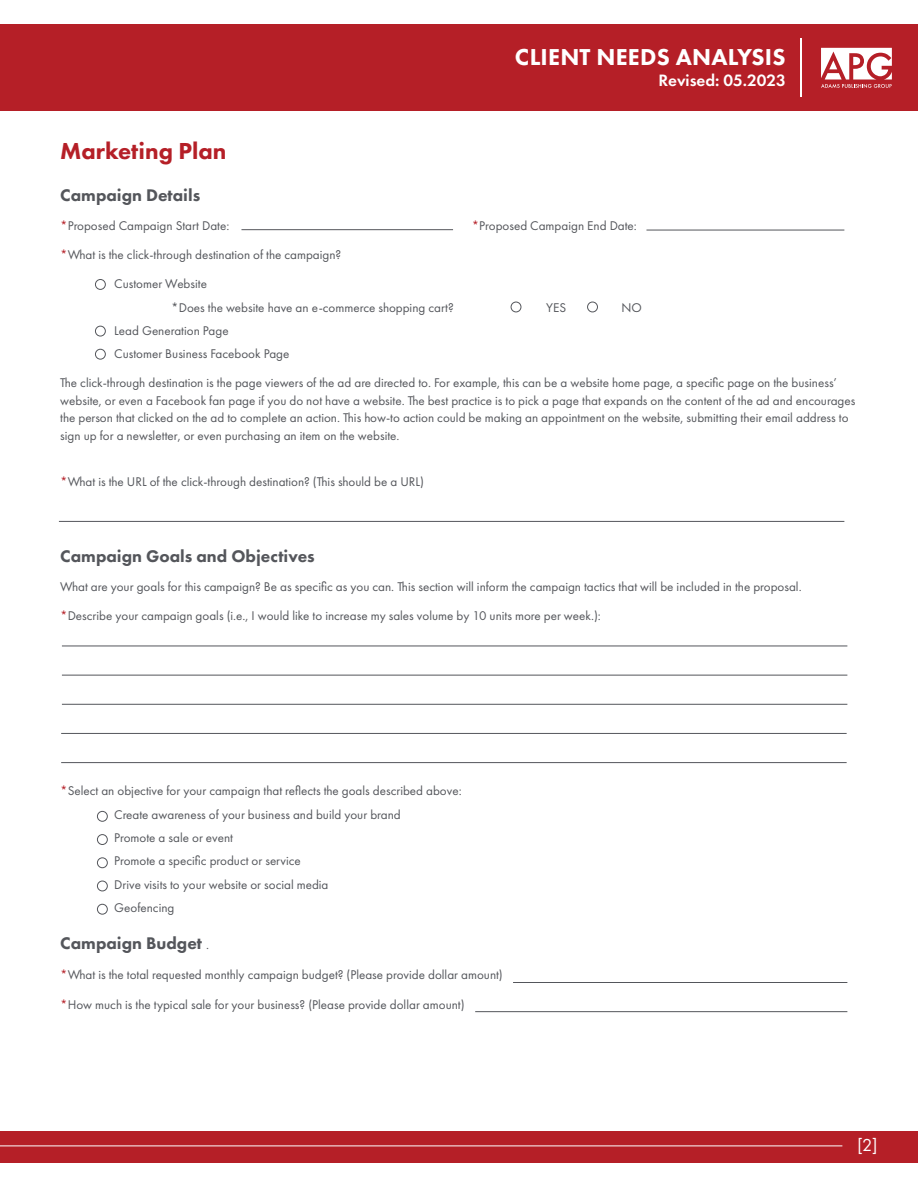
<style>
.page{position:relative;width:918px;height:1188px;background:#fff}
.page>*{position:absolute;margin:0;border:0;box-sizing:border-box;transform-origin:0 0}
.t1{font:800 24px "Futura PT";color:#b51f27}
.t2{font:800 23.85px "Futura PT";letter-spacing:.01em;color:#fff}
.t3{font:18px "Futura PT";color:#fff}
.t4{font:800 17.4px "Futura PT";color:#54565b}
.t5{font:600 17.1px "Futura PT";color:#fff}
.t6{font:13.05px/23.2px "Futura PT";color:#54565b}
.s1{color:#b51f27}
.s2{font-weight:400;font-size:13.05px}
</style>
<div class="page">
<div style="left:0;top:25px;width:918px;height:86px;background:#b51f27"></div>
<svg style="left:821px;top:48px;width:71px;height:40px"></svg>
<hr style="left:800px;top:39px;width:1px;height:58px;background:#fff">
<div style="left:0;top:1131px;width:918px;height:31px;background:#b51f27"></div>
<hr style="left:0;top:1146px;width:842px;height:1px;background:#fff">
<hr style="left:241px;top:229px;width:212px;height:1px;background:#54565b">
<hr style="left:59px;top:521px;width:785px;height:1px;background:#54565b">
<hr style="left:646px;top:230px;width:198px;height:1px;background:#54565b">
<div style="left:95px;top:279px;width:11px;height:11px;border:1px solid #54565b;border-radius:50%"></div>
<div style="left:95px;top:326px;width:11px;height:10px;border:1px solid #54565b;border-radius:50%"></div>
<div style="left:95px;top:349px;width:11px;height:11px;border:1px solid #54565b;border-radius:50%"></div>
<div style="left:511px;top:302px;width:10px;height:10px;border:1px solid #54565b;border-radius:50%"></div>
<div style="left:587px;top:302px;width:11px;height:10px;border:1px solid #54565b;border-radius:50%"></div>
<hr style="left:62px;top:646px;width:785px;height:1px;background:#54565b">
<hr style="left:62px;top:675px;width:785px;height:1px;background:#54565b">
<hr style="left:62px;top:704px;width:785px;height:1px;background:#54565b">
<hr style="left:61px;top:733px;width:786px;height:1px;background:#54565b">
<hr style="left:61px;top:762px;width:786px;height:1px;background:#54565b">
<div style="left:97px;top:811px;width:11px;height:11px;border:1px solid #54565b;border-radius:50%"></div>
<div style="left:97px;top:834px;width:11px;height:11px;border:1px solid #54565b;border-radius:50%"></div>
<div style="left:97px;top:857px;width:11px;height:11px;border:1px solid #54565b;border-radius:50%"></div>
<div style="left:97px;top:881px;width:11px;height:10px;border:1px solid #54565b;border-radius:50%"></div>
<div style="left:97px;top:904px;width:11px;height:11px;border:1px solid #54565b;border-radius:50%"></div>
<hr style="left:513px;top:982px;width:334px;height:1px;background:#54565b">
<hr style="left:475px;top:1011px;width:372px;height:1px;background:#54565b">
<p class="t1" style="left:60px;top:136px;width:168px">Marketing Plan</p>
<h2 class="t2" style="left:515px;top:42px;width:272px">CLIENT NEEDS ANALYSIS</h2>
<h3 class="t5" style="left:658px;top:69px;width:129px">Revised: 05.2023</h3>
<p class="t4" style="left:60px;top:184px;width:142px">Campaign Details</p>
<p class="t6" style="left:60px;top:214px;width:171px"><span class="s1">*</span>Proposed Campaign Start Date:</p>
<p class="t6" style="left:472px;top:214px;width:167px"><span class="s1">*</span>Proposed Campaign End Date:</p>
<p class="t6" style="left:60px;top:243px;width:283px"><span class="s1">*</span>What is the click-through destination of the campaign?</p>
<p class="t6" style="left:171px;top:272px;width:284px;text-indent:-57px">Customer Website<br>*Does the website have an e-commerce shopping cart?</p>
<p class="t6" style="left:546px;top:296px;width:22px">YES</p>
<p class="t6" style="left:622px;top:296px;width:22px">NO</p>
<p class="t6" style="left:114px;top:319px;width:177px">Lead Generation Page<br>Customer Business Facebook Page</p>
<p class="t6" style="left:60px;top:374px;width:797px;line-height:17.4px">The click-through destination is the page viewers of the ad are directed to. For example, this can be a website home page, a specific page on the business’ website, or even a Facebook fan page if you do not have a website. The best practice is to pick a page that expands on the content of the ad and encourages the person that clicked on the ad to complete an action. This how-to action could be making an appointment on the website, submitting their email address to sign up for a newsletter, or even purchasing an item on the website.</p>
<p class="t6" style="left:60px;top:470px;width:365px"><span class="s1">*</span>What is the URL of the click-through destination? (This should be a URL)</p>
<p class="t4" style="left:60px;top:545px;width:256px">Campaign Goals and Objectives</p>
<p class="t6" style="left:60px;top:575px;width:743px">What are your goals for this campaign? Be as specific as you can. This section will inform the campaign tactics that will be included in the proposal.</p>
<p class="t6" style="left:60px;top:604px;width:542px"><span class="s1">*</span>Describe your campaign goals (i.e., I would like to increase my sales volume by 10 units more per week.):</p>
<p class="t6" style="left:114px;top:779px;width:349px;text-indent:-54px"><span class="s1">*</span>Select an objective for your campaign that reflects the goals described above:<br>Create awareness of your business and build your brand<br>Promote a sale or event<br>Promote a specific product or service<br>Drive visits to your website or social media</p>
<p class="t6" style="left:114px;top:896px;width:62px">Geofencing</p>
<p class="t4" style="left:60px;top:933px;width:150px">Campaign Budget <span class="s2">.</span></p>
<p class="t6" style="left:60px;top:963px;width:444px"><span class="s1">*</span>What is the total requested monthly campaign budget? (Please provide dollar amount)</p>
<p class="t6" style="left:60px;top:993px;width:406px"><span class="s1">*</span>How much is the typical sale for your business? (Please provide dollar amount)</p>
<h3 class="t3" style="left:857px;top:1135px;width:21px">[2]</h3>
</div>
